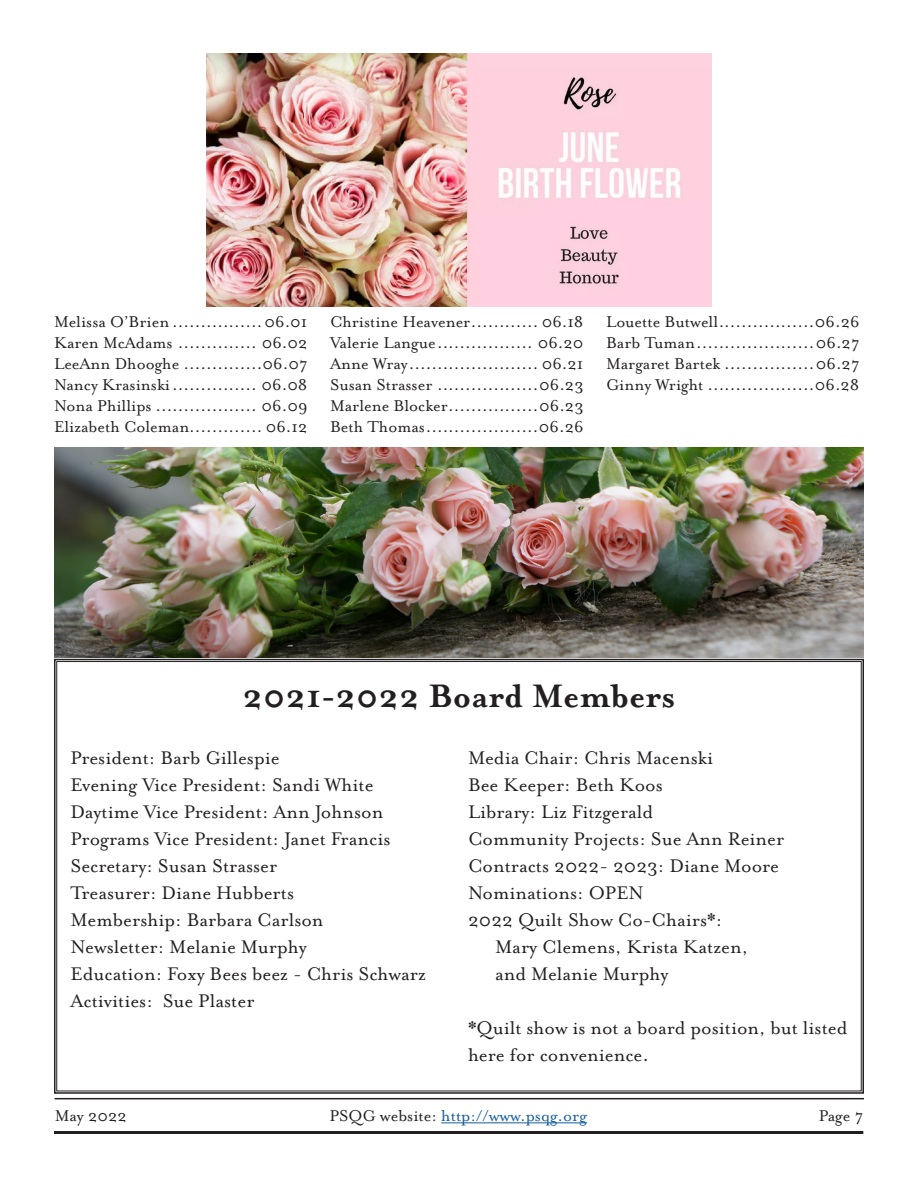
<style>
.page{position:relative;width:918px;height:1188px;background:#fff}
.page>*{position:absolute;margin:0;border:0;box-sizing:border-box;transform-origin:0 0}
.Headline{font:700 37.35px "Mrs Eaves OT";color:#231f20}
.Board_Members{font:21px/27px "Mrs Eaves OT";color:#231f20}
.Birthdays{font:18px "Mrs Eaves OT";color:#231f20}
.t1{font:18px "Mrs Eaves OT";color:#175d9e}
.s1{color:#231f20}
</style>
<div class="page">
<hr style="left:441px;top:1123px;width:146px;height:1px;background:#175d9e">
<hr style="left:55px;top:1098px;width:809px;height:1px;background:#231f20">
<hr style="left:54px;top:1131px;width:809px;height:3px;background:#231f20">
<svg style="left:54px;top:658px;width:810px;height:436px"></svg>
<img style="left:206px;top:54px;width:506px;height:253px">
<img style="left:54px;top:447px;width:810px;height:211px">
<p class="Birthdays" style="left:54px;top:312px;width:255px">Melissa O’Brien ................06.01</p>
<p class="Birthdays" style="left:54px;top:333px;width:255px">Karen McAdams .............. 06.02</p>
<p class="Birthdays" style="left:54px;top:354px;width:255px">LeeAnn Dhooghe ..............06.07</p>
<p class="Birthdays" style="left:54px;top:375px;width:255px">Nancy Krasinski............... 06.08</p>
<p class="Birthdays" style="left:54px;top:396px;width:255px">Nona Phillips .................. 06.09</p>
<p class="Birthdays" style="left:54px;top:417px;width:255px">Elizabeth Coleman............. 06.12</p>
<p class="Birthdays" style="left:330px;top:312px;width:255px">Christine Heavener............ 06.18</p>
<p class="Birthdays" style="left:330px;top:333px;width:255px">Valerie Langue................. 06.20</p>
<p class="Birthdays" style="left:330px;top:354px;width:255px">Anne Wray....................... 06.21</p>
<p class="Birthdays" style="left:330px;top:375px;width:255px">Susan Strasser ..................06.23</p>
<p class="Birthdays" style="left:330px;top:396px;width:255px">Marlene Blocker................06.23</p>
<p class="Birthdays" style="left:330px;top:417px;width:255px">Beth Thomas....................06.26</p>
<p class="Birthdays" style="left:606px;top:312px;width:255px">Louette Butwell.................06.26</p>
<p class="Birthdays" style="left:606px;top:333px;width:255px">Barb Tuman.....................06.27</p>
<p class="Birthdays" style="left:606px;top:354px;width:255px">Margaret Bartek ................06.27</p>
<p class="Birthdays" style="left:606px;top:375px;width:255px">Ginny Wright ...................06.28</p>
<p class="Headline" style="left:243px;top:675px;width:434px">2021-2022 Board Members</p>
<p class="Board_Members" style="left:70px;top:745px;width:211px">President: Barb Gillespie</p>
<p class="Board_Members" style="left:70px;top:772px;width:305px">Evening Vice President: Sandi White</p>
<p class="Board_Members" style="left:70px;top:799px;width:314px">Daytime Vice President: Ann Johnson</p>
<p class="Board_Members" style="left:70px;top:826px;width:322px">Programs Vice President: Janet Francis</p>
<p class="Board_Members" style="left:70px;top:853px;width:208px">Secretary: Susan Strasser</p>
<p class="Board_Members" style="left:70px;top:880px;width:225px">Treasurer: Diane Hubberts</p>
<p class="Board_Members" style="left:70px;top:907px;width:255px">Membership: Barbara Carlson</p>
<p class="Board_Members" style="left:70px;top:934px;width:238px">Newsletter: Melanie Murphy</p>
<p class="Board_Members" style="left:70px;top:961px;width:357px">Education: Foxy Bees beez - Chris Schwarz</p>
<p class="Board_Members" style="left:70px;top:988px;width:186px">Activities: Sue Plaster</p>
<p class="Board_Members" style="left:468px;top:745px;width:247px">Media Chair: Chris Macenski</p>
<p class="Board_Members" style="left:468px;top:772px;width:196px">Bee Keeper: Beth Koos</p>
<p class="Board_Members" style="left:468px;top:799px;width:187px">Library: Liz Fitzgerald</p>
<p class="Board_Members" style="left:468px;top:826px;width:318px">Community Projects: Sue Ann Reiner</p>
<p class="Board_Members" style="left:468px;top:853px;width:312px">Contracts 2022- 2023: Diane Moore</p>
<p class="Board_Members" style="left:468px;top:880px;width:177px">Nominations: OPEN</p>
<p class="Board_Members" style="left:495px;top:907px;width:255px;text-indent:-27px">2022 Quilt Show Co-Chairs*:<br>Mary Clemens, Krista Katzen, and Melanie Murphy</p>
<p class="Board_Members" style="left:468px;top:1015px;width:381px">*Quilt show is not a board position, but listed here for convenience.</p>
<p class="Birthdays" style="left:55px;top:1106px;width:74px">May 2022</p>
<p class="t1" style="left:329px;top:1106px;width:259px"><span class="s1">PSQG website:</span> http://www.psqg.org</p>
<p class="Birthdays" style="left:819px;top:1106px;width:46px">Page 7</p>
</div>
